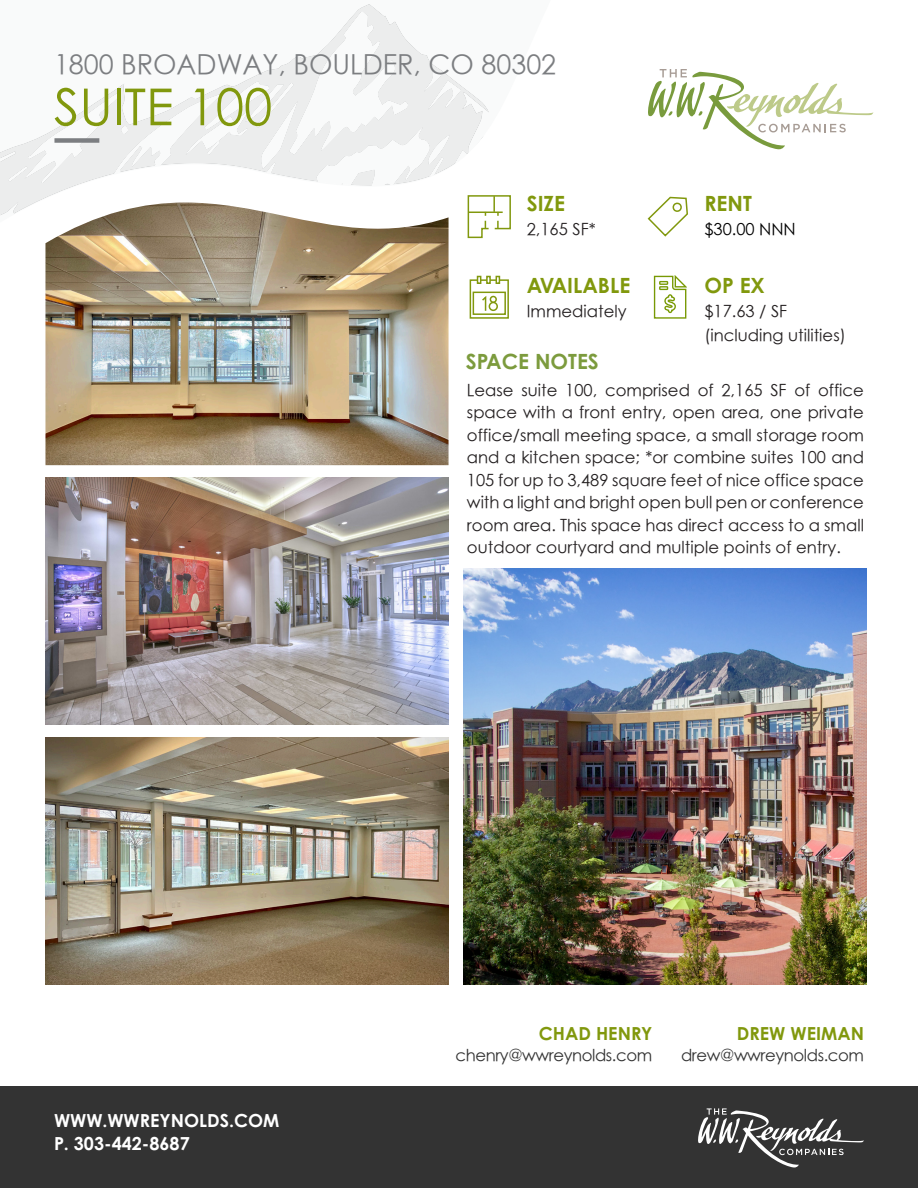
<style>
.page{position:relative;width:918px;height:1188px;background:#fff}
.page>*{position:absolute;margin:0;border:0;box-sizing:border-box;transform-origin:0 0}
.t1{font:51px "TR Century Gothic";color:#81980d}
.t2{font:27px "TR Century Gothic";color:#7c7e81}
.t3{font:700 21px "Century Gothic Std";color:#81980d}
.t4{font:700 21px "Century Gothic Std";color:#7c9b3d}
.t5{font:700 18px "Century Gothic Std";color:#fff}
.t6{font:700 18px "Century Gothic Std";color:#81980d}
.t7{font:16.5px/22.5px "TR Century Gothic";color:#231f20;text-align:justify}
.t8{font:16.5px "TR Century Gothic";letter-spacing:-.025em;color:#333}
.t9{font:16.5px "TR Century Gothic";color:#000}
</style>
<div class="page">
<svg style="left:0;top:4px;width:378px;height:212px"></svg>
<svg style="left:648px;top:69px;width:226px;height:80px"></svg>
<div style="left:0;top:1086px;width:918px;height:102px;background:#333"></div>
<svg style="left:647px;top:196px;width:41px;height:41px"></svg>
<svg style="left:698px;top:1108px;width:166px;height:59px"></svg>
<div style="left:470px;top:279px;width:39px;height:40px;border:2px solid #81980d"></div>
<div style="left:473px;top:292px;width:33px;height:23px;border:2px solid #81980d"></div>
<svg style="left:477px;top:276px;width:4px;height:8px"></svg>
<svg style="left:496px;top:276px;width:4px;height:8px"></svg>
<svg style="left:486px;top:276px;width:5px;height:8px"></svg>
<div style="left:490px;top:296px;width:7px;height:7px;border:2px solid #81980d;border-radius:50%"></div>
<div style="left:489px;top:302px;width:9px;height:9px;border:2px solid #81980d;border-radius:50%"></div>
<svg style="left:480px;top:294px;width:7px;height:17px"></svg>
<svg style="left:8px;top:11px;width:503px;height:228px"></svg>
<svg style="left:654px;top:276px;width:32px;height:43px"></svg>
<img style="left:45px;top:202px;width:404px;height:263px">
<img style="left:45px;top:477px;width:404px;height:247px">
<img style="left:45px;top:737px;width:404px;height:247px">
<img style="left:464px;top:568px;width:403px;height:416px">
<p class="t2" style="left:54px;top:47px;width:504px">1800 BROADWAY, BOULDER, CO 80302</p>
<p class="t1" style="left:54px;top:74px;width:220px">SUITE 100</p>
<p class="t3" style="left:527px;top:190px;width:40px">SIZE</p>
<p class="t7" style="left:527px;top:217px;width:70px">2,165 SF*</p>
<p class="t3" style="left:527px;top:272px;width:105px">AVAILABLE</p>
<p class="t7" style="left:527px;top:299px;width:101px">Immediately</p>
<p class="t3" style="left:704px;top:190px;width:49px">RENT</p>
<p class="t9" style="left:704px;top:218px;width:93px">$30.00 NNN</p>
<p class="t3" style="left:704px;top:272px;width:62px">OP EX</p>
<p class="t7" style="left:704px;top:299px;width:84px">$17.63 / SF</p>
<p class="t7" style="left:704px;top:323px;width:143px">(including utilities)</p>
<p class="t4" style="left:466px;top:348px;width:135px">SPACE NOTES</p>
<p class="t7" style="left:467px;top:378px;width:399px">Lease suite 100, comprised of 2,165 SF of office space with a front entry, open area, one private office/small meeting space, a small storage room and a kitchen space; *or combine suites 100 and 105 for up to 3,489 square feet of nice office space with a light and bright open bull pen or conference room area. This space has direct access to a small outdoor courtyard and multiple points of entry.</p>
<p class="t5" style="left:54px;top:1110px;width:227px">WWW.WWREYNOLDS.COM</p>
<p class="t5" style="left:54px;top:1132px;width:137px">P. 303-442-8687</p>
<p class="t6" style="left:539px;top:1023px;width:115px">CHAD HENRY</p>
<p class="t8" style="left:455px;top:1045px;width:198px">chenry@wwreynolds.com</p>
<p class="t6" style="left:737px;top:1023px;width:129px">DREW WEIMAN</p>
<p class="t8" style="left:681px;top:1045px;width:184px">drew@wwreynolds.com</p>
</div>
